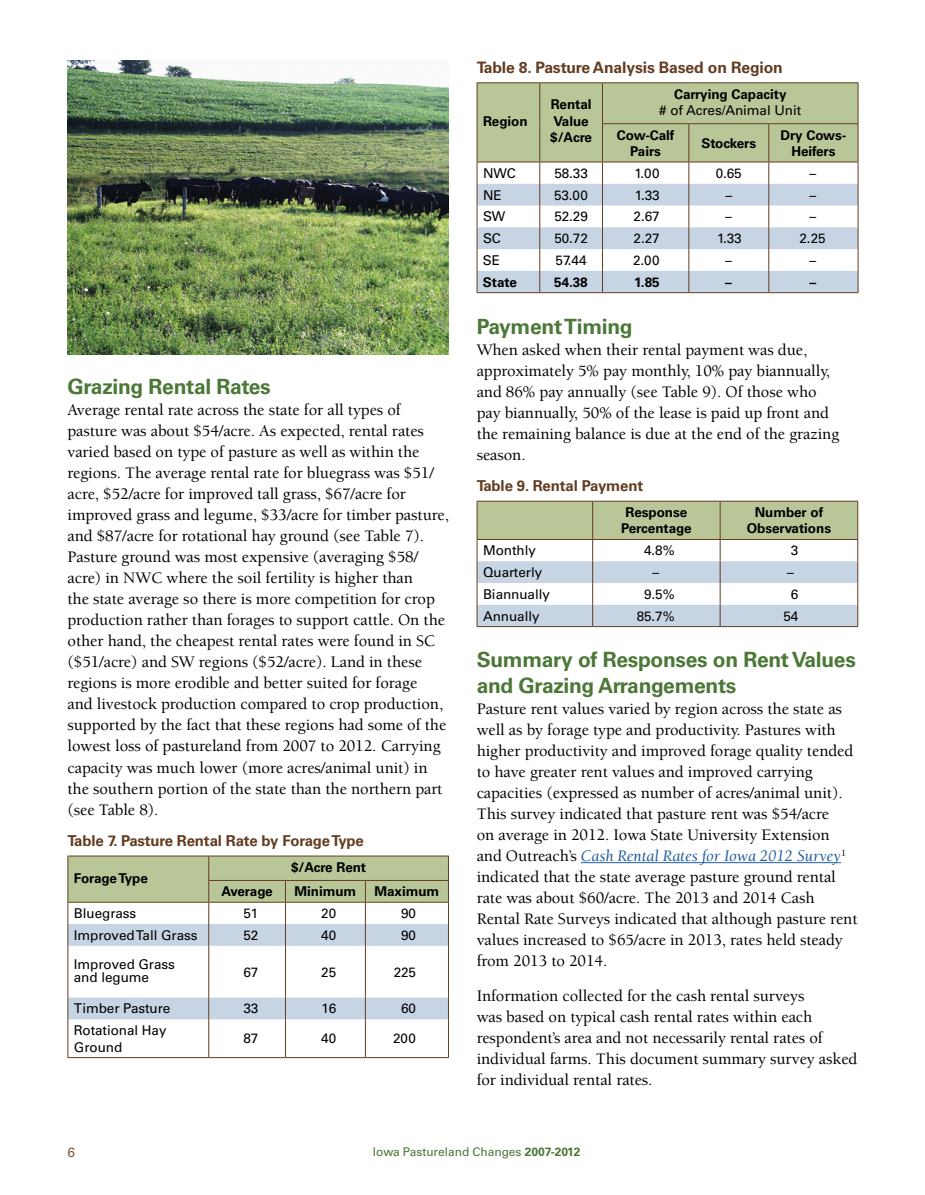
<style>
.page{position:relative;width:925px;height:1195px;background:#fff}
.page>*{position:absolute;margin:0;border:0;box-sizing:border-box;transform-origin:0 0}
.Header_1{font:700 21px/25.5px "Univers LT Std";letter-spacing:-.015em;color:#4b7737}
.body_copy{font:500 16.5px/21px "Berkeley Std";letter-spacing:-.005em;color:#000}
.t1{font:700 15.75px "Univers LT Std";letter-spacing:-.01em;color:#633d21}
.t2{font:700 15px "Univers LT Std";letter-spacing:-.01em;color:#633d21}
.body_copy-2{font:13.5px/16.5px "Univers LT Std";letter-spacing:-.005em;color:#000}
.body_copy-3{font:700 13.5px/16.5px "Univers LT Std";letter-spacing:-.005em;color:#000;text-align:center}
.body_copy-4{font:700 13.5px "Univers LT Std";letter-spacing:-.025em;color:#000}
.t3{font:13.5px "Univers LT Std";color:#8c542e}
.t4{font:12px "Univers LT Std";letter-spacing:-.005em;color:#4b7737}
.s1{font-weight:700}
.s2{font-weight:400;font-style:italic;color:#215e9e}
</style>
<div class="page">
<hr style="left:68px;top:855px;width:141px;height:1px;background:#633d21">
<hr style="left:209px;top:855px;width:76px;height:1px;background:#633d21">
<hr style="left:285px;top:855px;width:80px;height:1px;background:#633d21">
<hr style="left:365px;top:855px;width:84px;height:1px;background:#633d21">
<hr style="left:68px;top:1019px;width:1px;height:38px;background:#633d21">
<hr style="left:208px;top:1019px;width:1px;height:38px;background:#633d21">
<hr style="left:285px;top:1019px;width:1px;height:38px;background:#633d21">
<hr style="left:365px;top:1019px;width:1px;height:38px;background:#633d21">
<hr style="left:448px;top:1019px;width:1px;height:38px;background:#633d21">
<hr style="left:68px;top:1057px;width:141px;height:1px;background:#633d21">
<hr style="left:209px;top:1057px;width:76px;height:1px;background:#633d21">
<hr style="left:285px;top:1057px;width:80px;height:1px;background:#633d21">
<hr style="left:365px;top:1057px;width:84px;height:1px;background:#633d21">
<svg style="left:68px;top:856px;width:381px;height:163px"></svg>
<img style="left:68px;top:61px;width:381px;height:294px">
<hr style="left:581px;top:862px;width:260px;height:1px;background:#215e9e">
<hr style="left:477px;top:82px;width:63px;height:1px;background:#633d21">
<hr style="left:540px;top:82px;width:62px;height:1px;background:#633d21">
<hr style="left:602px;top:82px;width:87px;height:1px;background:#633d21">
<hr style="left:689px;top:82px;width:80px;height:1px;background:#633d21">
<hr style="left:769px;top:82px;width:89px;height:1px;background:#633d21">
<svg style="left:477px;top:83px;width:381px;height:210px"></svg>
<hr style="left:477px;top:626px;width:116px;height:1px;background:#633d21">
<hr style="left:593px;top:626px;width:127px;height:1px;background:#633d21">
<hr style="left:720px;top:626px;width:138px;height:1px;background:#633d21">
<svg style="left:477px;top:501px;width:381px;height:125px"></svg>
<p class="t1" style="left:477px;top:58px;width:308px">Table 8. Pasture Analysis Based on Region</p>
<h2 class="Header_1" style="left:68px;top:374px;width:205px">Grazing Rental Rates</h2>
<p class="body_copy" style="left:68px;top:400px;width:383px">Average rental rate across the state for all types of pasture was about $54/acre. As expected, rental rates varied based on type of pasture as well as within the regions. The average rental rate for bluegrass was $51/ acre, $52/acre for improved tall grass, $67/acre for improved grass and legume, $33/acre for timber pasture, and $87/acre for rotational hay ground (see Table 7).<br>Pasture ground was most expensive (averaging $58/ acre) in NWC where the soil fertility is higher than<br>the state average so there is more competition for crop production rather than forages to support cattle. On the other hand, the cheapest rental rates were found in SC ($51/acre) and SW regions ($52/acre). Land in these regions is more erodible and better suited for forage<br>and livestock production compared to crop production, supported by the fact that these regions had some of the lowest loss of pastureland from 2007 to 2012. Carrying capacity was much lower (more acres/animal unit) in the southern portion of the state than the northern part (see Table 8).</p>
<p class="t2" style="left:68px;top:832px;width:298px">Table 7. Pasture Rental Rate by Forage Type</p>
<p class="body_copy-3" style="left:74px;top:870px;width:75px">Forage Type</p>
<p class="body_copy-3" style="left:291px;top:859px;width:77px">$/Acre Rent</p>
<p class="body_copy-4" style="left:221px;top:883px;width:53px">Average</p>
<p class="body_copy-3" style="left:294px;top:883px;width:63px">Minimum</p>
<p class="body_copy-3" style="left:374px;top:883px;width:66px">Maximum</p>
<p class="body_copy-2" style="left:74px;top:905px;width:64px">Bluegrass</p>
<p class="body_copy-2" style="left:243px;top:905px;width:16px">51</p>
<p class="body_copy-2" style="left:321px;top:905px;width:16px">20</p>
<p class="body_copy-2" style="left:401px;top:905px;width:16px">90</p>
<p class="body_copy-2" style="left:74px;top:927px;width:125px">Improved Tall Grass</p>
<p class="body_copy-2" style="left:243px;top:927px;width:16px">52</p>
<p class="body_copy-2" style="left:321px;top:927px;width:16px">40</p>
<p class="body_copy-2" style="left:401px;top:927px;width:16px">90</p>
<p class="body_copy-2" style="left:74px;top:957px;width:103px;line-height:13.2px">Improved Grass and legume</p>
<p class="body_copy-2" style="left:243px;top:963px;width:16px">67</p>
<p class="body_copy-2" style="left:321px;top:963px;width:16px">25</p>
<p class="body_copy-2" style="left:394px;top:963px;width:24px">225</p>
<p class="body_copy-2" style="left:74px;top:1000px;width:98px">Timber Pasture</p>
<p class="body_copy-2" style="left:243px;top:1000px;width:16px">33</p>
<p class="body_copy-2" style="left:321px;top:1000px;width:16px">16</p>
<p class="body_copy-2" style="left:401px;top:1000px;width:16px">60</p>
<p class="body_copy-2" style="left:74px;top:1022px;width:94px">Rotational Hay<br>Ground</p>
<p class="body_copy-2" style="left:243px;top:1030px;width:16px">87</p>
<p class="body_copy-2" style="left:321px;top:1030px;width:16px">40</p>
<p class="body_copy-2" style="left:393px;top:1030px;width:24px">200</p>
<p class="body_copy-3" style="left:483px;top:113px;width:46px">Region</p>
<p class="body_copy-3" style="left:550px;top:97px;width:43px;text-align:left">Rental<br>Value $/Acre</p>
<p class="body_copy-2" style="left:659px;top:86px;width:143px;text-align:center"><span class="s1">Carrying Capacity<br></span># of Acres/Animal Unit</p>
<p class="body_copy-3" style="left:617px;top:127px;width:59px">Cow-Calf<br>Pairs</p>
<p class="body_copy-3" style="left:701px;top:135px;width:56px">Stockers</p>
<p class="body_copy-3" style="left:780px;top:127px;width:67px">Dry Cows-<br>Heifers</p>
<p class="body_copy-2" style="left:483px;top:165px;width:34px">NWC</p>
<p class="body_copy-2" style="left:554px;top:165px;width:35px">58.33</p>
<p class="body_copy-2" style="left:634px;top:165px;width:27px">1.00</p>
<p class="body_copy-2" style="left:715px;top:165px;width:28px">0.65</p>
<p class="body_copy-2" style="left:809px;top:165px;width:8px">–</p>
<p class="body_copy-2" style="left:483px;top:187px;width:20px">NE</p>
<p class="body_copy-2" style="left:554px;top:187px;width:36px">53.00</p>
<p class="body_copy-2" style="left:635px;top:187px;width:26px">1.33</p>
<p class="body_copy-2" style="left:725px;top:187px;width:8px">–</p>
<p class="body_copy-2" style="left:809px;top:187px;width:8px">–</p>
<p class="body_copy-2" style="left:483px;top:208px;width:24px">SW</p>
<p class="body_copy-2" style="left:554px;top:208px;width:35px">52.29</p>
<p class="body_copy-2" style="left:633px;top:208px;width:28px">2.67</p>
<p class="body_copy-2" style="left:725px;top:208px;width:8px">–</p>
<p class="body_copy-2" style="left:809px;top:208px;width:8px">–</p>
<p class="body_copy-2" style="left:483px;top:230px;width:19px">SC</p>
<p class="body_copy-2" style="left:554px;top:230px;width:35px">50.72</p>
<p class="body_copy-2" style="left:633px;top:230px;width:28px">2.27</p>
<p class="body_copy-2" style="left:717px;top:230px;width:26px">1.33</p>
<p class="body_copy-2" style="left:799px;top:230px;width:28px">2.25</p>
<p class="body_copy-2" style="left:483px;top:252px;width:19px">SE</p>
<p class="body_copy-2" style="left:555px;top:252px;width:32px">57.44</p>
<p class="body_copy-2" style="left:633px;top:252px;width:28px">2.00</p>
<p class="body_copy-2" style="left:725px;top:252px;width:8px">–</p>
<p class="body_copy-2" style="left:809px;top:252px;width:8px">–</p>
<p class="body_copy-3" style="left:483px;top:274px;width:35px">State</p>
<p class="body_copy-3" style="left:554px;top:274px;width:35px">54.38</p>
<p class="body_copy-3" style="left:634px;top:274px;width:27px">1.85</p>
<p class="body_copy-3" style="left:725px;top:274px;width:8px">–</p>
<p class="body_copy-3" style="left:809px;top:274px;width:8px">–</p>
<h2 class="Header_1" style="left:477px;top:314px;width:158px">Payment Timing</h2>
<p class="body_copy" style="left:477px;top:339px;width:364px">When asked when their rental payment was due, approximately 5% pay monthly, 10% pay biannually, and 86% pay annually (see Table 9). Of those who pay biannually, 50% of the lease is paid up front and the remaining balance is due at the end of the grazing season.</p>
<p class="t2" style="left:477px;top:477px;width:168px">Table 9. Rental Payment</p>
<p class="body_copy-3" style="left:621px;top:504px;width:72px">Response<br>Percentage</p>
<p class="body_copy-3" style="left:747px;top:504px;width:86px">Number of<br>Observations</p>
<p class="body_copy-2" style="left:483px;top:542px;width:54px">Monthly</p>
<p class="body_copy-2" style="left:644px;top:542px;width:32px">4.8%</p>
<p class="body_copy-2" style="left:791px;top:542px;width:9px">3</p>
<p class="body_copy-2" style="left:483px;top:564px;width:61px">Quarterly</p>
<p class="body_copy-2" style="left:652px;top:564px;width:8px">–</p>
<p class="body_copy-2" style="left:787px;top:564px;width:8px">–</p>
<p class="body_copy-2" style="left:483px;top:586px;width:68px">Biannually</p>
<p class="body_copy-2" style="left:644px;top:586px;width:32px">9.5%</p>
<p class="body_copy-2" style="left:791px;top:586px;width:9px">6</p>
<p class="body_copy-2" style="left:483px;top:608px;width:58px">Annually</p>
<p class="body_copy-2" style="left:637px;top:608px;width:40px">85.7%</p>
<p class="body_copy-2" style="left:783px;top:608px;width:16px">54</p>
<h2 class="Header_1" style="left:477px;top:647px;width:381px">Summary of Responses on Rent Values and Grazing Arrangements</h2>
<p class="body_copy" style="left:477px;top:698px;width:382px">Pasture rent values varied by region across the state as well as by forage type and productivity. Pastures with higher productivity and improved forage quality tended to have greater rent values and improved carrying capacities (expressed as number of acres/animal unit).<br>This survey indicated that pasture rent was $54/acre<br>on average in 2012. Iowa State University Extension and Outreach’s <span class="s2">Cash Rental Rates for Iowa 2012 Survey</span><sup>1 </sup>indicated that the state average pasture ground rental rate was about $60/acre. The 2013 and 2014 Cash Rental Rate Surveys indicated that although pasture rent values increased to $65/acre in 2013, rates held steady from 2013 to 2014.</p>
<p class="body_copy" style="left:477px;top:985px;width:382px">Information collected for the cash rental surveys<br>was based on typical cash rental rates within each respondent’s area and not necessarily rental rates of individual farms. This document summary survey asked for individual rental rates.</p>
<p class="t3" style="left:68px;top:1144px;width:9px">6</p>
<p class="t4" style="left:373px;top:1144px;width:209px">Iowa Pastureland Changes <span class="s1">2007-2012</span></p>
</div>
